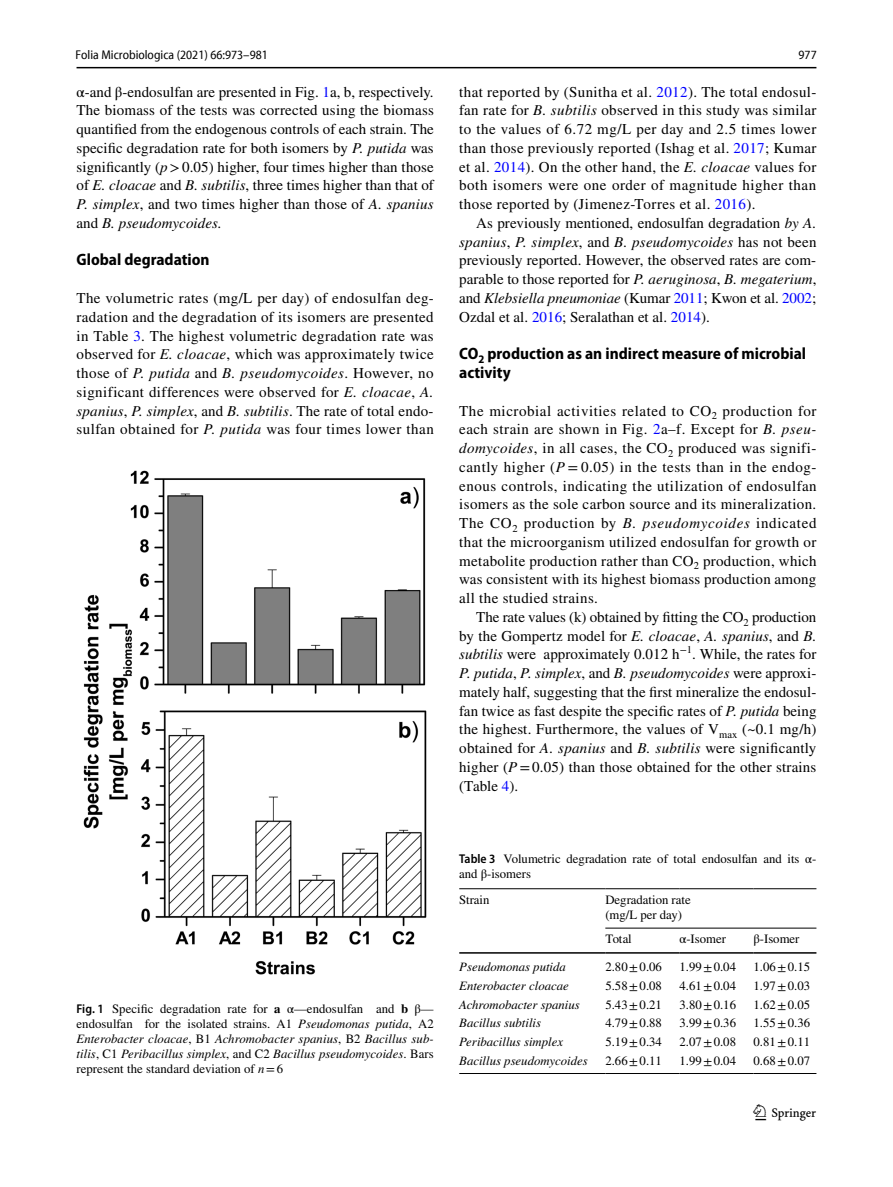
<style>
.page{position:relative;width:893px;height:1187px;background:#fff}
.page>*{position:absolute;margin:0;border:0;box-sizing:border-box;transform-origin:0 0}
.t1{font:22.5px "Springnew Regular 3";color:#000}
.t2{font:700 semi-condensed 16.5px/18.8px "Myriad Pro";color:#000}
.t3{font:15px/18.8px "STIX";letter-spacing:.015em;color:#000;text-align:justify}
.t4{font:12.75px/15px "STIX";color:#000}
.t5{font:italic 12.75px "STIX";color:#000}
.t6{font:semi-condensed 12.75px "Myriad Pro Unic";color:#000}
.s1{color:#00f}
.s2{font-style:italic}
.s3{font-family:"Myriad Pro";font-weight:600;font-stretch:semi-condensed}
.s4{font-weight:700}
</style>
<div class="page">
<hr style="left:77px;top:67px;width:739px;height:1px;background:#000">
<img style="left:83px;top:470px;width:344px;height:505px">
<hr style="left:459px;top:888px;width:146px;height:1px;background:#000">
<hr style="left:459px;top:952px;width:146px;height:1px;background:#000">
<hr style="left:605px;top:888px;width:74px;height:1px;background:#000">
<hr style="left:679px;top:888px;width:74px;height:1px;background:#000">
<hr style="left:753px;top:888px;width:63px;height:1px;background:#000">
<hr style="left:605px;top:952px;width:74px;height:1px;background:#000">
<hr style="left:679px;top:952px;width:74px;height:1px;background:#000">
<hr style="left:753px;top:952px;width:63px;height:1px;background:#000">
<hr style="left:459px;top:1072px;width:146px;height:1px;background:#000">
<hr style="left:605px;top:1072px;width:74px;height:1px;background:#000">
<hr style="left:679px;top:1072px;width:74px;height:1px;background:#000">
<hr style="left:753px;top:1072px;width:63px;height:1px;background:#000">
<hr style="left:605px;top:927px;width:211px;height:1px;background:#000">
<p class="t6" style="left:76px;top:50px;width:194px">Folia Microbiologica (2021) 66:973–981</p>
<p class="t6" style="left:798px;top:50px;width:20px">977</p>
<p class="t3" style="left:77px;top:83px;width:359px">α-and β-endosulfan are presented in Fig. <span class="s1">1</span>a, b, respectively.<br>The biomass of the tests was corrected using the biomass quantified from the endogenous controls of each strain. The specific degradation rate for both isomers by <span class="s2">P. putida</span> was significantly (<span class="s2">p</span>&gt;0.05) higher, four times higher than those of <span class="s2">E. cloacae</span> and <span class="s2">B. subtilis</span>, three times higher than that of <span class="s2">P. simplex</span>, and two times higher than those of <span class="s2">A. spanius </span>and <span class="s2">B. pseudomycoides.</span></p>
<p class="t2" style="left:77px;top:251px;width:135px">Global degradation</p>
<p class="t3" style="left:77px;top:289px;width:359px">The volumetric rates (mg/L per day) of endosulfan deg&shy;radation and the degradation of its isomers are presented in Table <span class="s1">3</span>. The highest volumetric degradation rate was observed for <span class="s2">E. cloacae</span>, which was approximately twice those of <span class="s2">P. putida</span> and <span class="s2">B. pseudomycoides</span>. However, no significant differences were observed for <span class="s2">E. cloacae</span>, <span class="s2">A. spanius</span>, <span class="s2">P. simplex</span>, and <span class="s2">B. subtilis</span>. The rate of total endo&shy;sulfan obtained for <span class="s2">P. putida</span> was four times lower than</p>
<p class="t3" style="left:459px;top:83px;width:359px">that reported by (Sunitha et al. <span class="s1">2012</span>). The total endosul&shy;fan rate for <span class="s2">B. subtilis</span> observed in this study was similar to the values of 6.72 mg/L per day and 2.5 times lower than those previously reported (Ishag et al. <span class="s1">2017</span>; Kumar et al. <span class="s1">2014</span>). On the other hand, the <span class="s2">E. cloacae</span> values for both isomers were one order of magnitude higher than those reported by (Jimenez-Torres et al. <span class="s1">2016</span>).</p>
<p class="t3" style="left:459px;top:214px;width:359px;text-indent:17px">As previously mentioned, endosulfan degradation <span class="s2">by A. spanius</span>, <span class="s2">P. simplex</span>, and <span class="s2">B. pseudomycoides</span> has not been previously reported. However, the observed rates are com&shy;parable to those reported for <span class="s2">P. aeruginosa</span>, <span class="s2">B. megaterium</span>, and <span class="s2">Klebsiella pneumoniae</span> (Kumar <span class="s1">2011</span>; Kwon et al. <span class="s1">2002</span>; Ozdal et al. <span class="s1">2016</span>; Seralathan et al. <span class="s1">2014</span>).</p>
<p class="t2" style="left:459px;top:344px;width:348px">CO<sub>2</sub> production as an indirect measure of microbial activity</p>
<p class="t3" style="left:459px;top:402px;width:359px">The microbial activities related to CO<sub>2</sub> production for each strain are shown in Fig. <span class="s1">2</span>a–f. Except for <span class="s2">B. pseu&shy;domycoides</span>, in all cases, the CO<sub>2</sub> produced was signifi&shy;cantly higher (<span class="s2">P</span> = 0.05) in the tests than in the endog&shy;enous controls, indicating the utilization of endosulfan isomers as the sole carbon source and its mineralization.<br>The CO<sub>2</sub> production by <span class="s2">B. pseudomycoides</span> indicated that the microorganism utilized endosulfan for growth or metabolite production rather than CO<sub>2</sub> production, which was consistent with its highest biomass production among all the studied strains.</p>
<p class="t3" style="left:459px;top:608px;width:359px;text-indent:17px">The rate values (k) obtained by fitting the CO<sub>2</sub> production by the Gompertz model for <span class="s2">E. cloacae</span>, <span class="s2">A. spanius</span>, and <span class="s2">B. subtilis</span> were approximately 0.012 h<sup>−1</sup>. While, the rates for <span class="s2">P. putida</span>, <span class="s2">P. simplex</span>, and <span class="s2">B. pseudomycoides</span> were approxi&shy;mately half, suggesting that the first mineralize the endosul&shy;fan twice as fast despite the specific rates of <span class="s2">P. putida</span> being the highest. Furthermore, the values of V<sub>max</sub> (~0.1 mg/h) obtained for <span class="s2">A. spanius</span> and <span class="s2">B. subtilis</span> were significantly higher (<span class="s2">P</span>=0.05) than those obtained for the other strains (Table <span class="s1">4</span>).</p>
<p class="t4" style="left:77px;top:1001px;width:359px;text-align:justify"><span class="s3">Fig. 1</span> Specific degradation rate for <span class="s4">a</span> α—endosulfan and <span class="s4">b</span> β— endosulfan for the isolated strains. A1 <span class="s2">Pseudomonas putida</span>, A2<br><span class="s2">Enterobacter cloacae</span>, B1 <span class="s2">Achromobacter spanius</span>, B2 <span class="s2">Bacillus sub&shy;tilis</span>, C1 <span class="s2">Peribacillus simplex</span>, and C2 <span class="s2">Bacillus pseudomycoides</span>. Bars represent the standard deviation of <span class="s2">n</span>=6</p>
<p class="t4" style="left:459px;top:852px;width:359px"><span class="s3">Table 3</span> Volumetric degradation rate of total endosulfan and its α&shy;and β-isomers</p>
<p class="t4" style="left:459px;top:892px;width:32px">Strain</p>
<p class="t4" style="left:605px;top:892px;width:87px">Degradation rate (mg/L per day)</p>
<p class="t4" style="left:605px;top:932px;width:28px">Total</p>
<p class="t4" style="left:679px;top:932px;width:48px">α-Isomer</p>
<p class="t4" style="left:753px;top:932px;width:47px">β-Isomer</p>
<p class="t5" style="left:459px;top:958px;width:108px">Pseudomonas putida</p>
<p class="t4" style="left:605px;top:960px;width:58px">2.80±0.06</p>
<p class="t4" style="left:679px;top:960px;width:58px">1.99±0.04</p>
<p class="t4" style="left:754px;top:960px;width:58px">1.06±0.15</p>
<p class="t5" style="left:459px;top:976px;width:111px">Enterobacter cloacae</p>
<p class="t4" style="left:605px;top:978px;width:58px">5.58±0.08</p>
<p class="t4" style="left:679px;top:978px;width:58px">4.61±0.04</p>
<p class="t4" style="left:754px;top:978px;width:58px">1.97±0.03</p>
<p class="t5" style="left:459px;top:995px;width:122px">Achromobacter spanius</p>
<p class="t4" style="left:605px;top:997px;width:58px">5.43±0.21</p>
<p class="t4" style="left:679px;top:997px;width:58px">3.80±0.16</p>
<p class="t4" style="left:754px;top:997px;width:58px">1.62±0.05</p>
<p class="t5" style="left:459px;top:1014px;width:83px">Bacillus subtilis</p>
<p class="t4" style="left:605px;top:1016px;width:58px">4.79±0.88</p>
<p class="t4" style="left:679px;top:1016px;width:58px">3.99±0.36</p>
<p class="t4" style="left:754px;top:1016px;width:58px">1.55±0.36</p>
<p class="t5" style="left:459px;top:1033px;width:105px">Peribacillus simplex</p>
<p class="t4" style="left:605px;top:1035px;width:58px">5.19±0.34</p>
<p class="t4" style="left:679px;top:1035px;width:58px">2.07±0.08</p>
<p class="t4" style="left:754px;top:1035px;width:58px">0.81±0.11</p>
<p class="t5" style="left:459px;top:1051px;width:130px">Bacillus pseudomycoides</p>
<p class="t4" style="left:605px;top:1053px;width:58px">2.66±0.11</p>
<p class="t4" style="left:679px;top:1053px;width:58px">1.99±0.04</p>
<p class="t4" style="left:754px;top:1053px;width:58px">0.68±0.07</p>
<h1 class="t1" style="left:755px;top:1104px;width:62px">1 3</h1>
</div>
